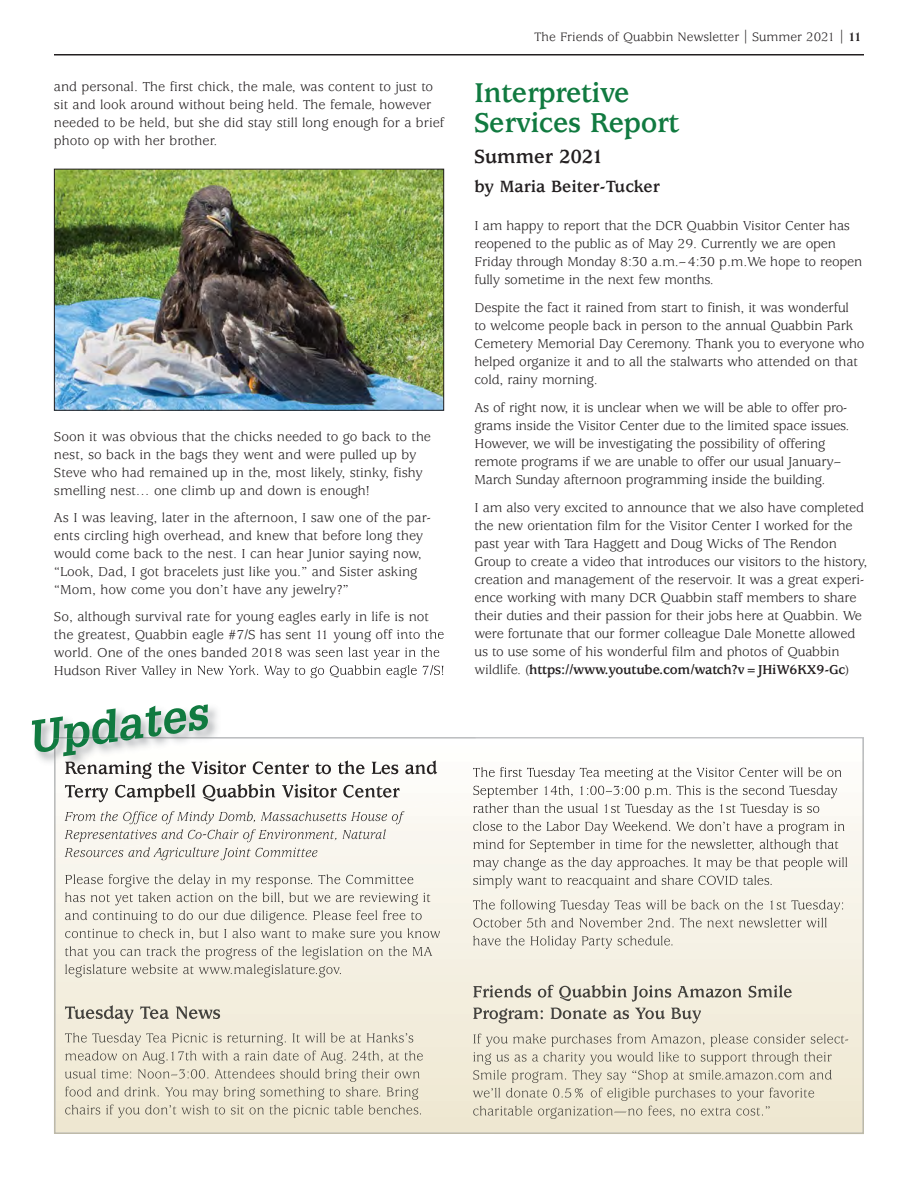
<style>
.page{position:relative;width:918px;height:1188px;background:#fff}
.page>*{position:absolute;margin:0;border:0;box-sizing:border-box;transform-origin:0 0}
.t1{font:italic 700 45px "Glypha";color:#117a40}
.t2{font:700 30px/30px "Usherwood";letter-spacing:-.01em;color:#117a40}
.t3{font:700 21px "Usherwood";letter-spacing:-.015em;color:#231f20}
.t4{font:700 18px "Usherwood";color:#231f20}
.t5{font:14.25px/18px "Usherwood";letter-spacing:-.01em;color:#231f20}
.t6{font:13.5px "Usherwood";color:#231f20}
.s1{font-weight:700}
</style>
<div class="page">
<hr style="left:54px;top:54px;width:810px;height:2px;background:#231f20">
<img style="left:56px;top:171px;width:386px;height:238px">
<div style="left:54px;top:169px;width:390px;height:242px;border:1px solid #231f20"></div>
<img style="left:34px;top:631px;width:410px;height:131px">
<img style="left:100px;top:665px;width:17px;height:10px">
<img style="left:54px;top:738px;width:810px;height:396px">
<img style="left:65px;top:874px;width:58px;height:10px">
<img style="left:65px;top:892px;width:63px;height:13px">
<img style="left:65px;top:910px;width:65px;height:10px">
<img style="left:65px;top:929px;width:69px;height:9px">
<img style="left:65px;top:946px;width:68px;height:13px">
<img style="left:65px;top:964px;width:48px;height:13px">
<img style="left:65px;top:1005px;width:93px;height:19px">
<img style="left:65px;top:1033px;width:69px;height:10px">
<img style="left:65px;top:1051px;width:71px;height:10px">
<img style="left:65px;top:1069px;width:56px;height:10px">
<svg style="left:171px;top:1074px;width:7px;height:2px"></svg>
<img style="left:179px;top:1069px;width:74px;height:10px">
<img style="left:65px;top:1087px;width:69px;height:10px">
<img style="left:65px;top:1105px;width:49px;height:10px">
<img style="left:484px;top:767px;width:56px;height:10px">
<img style="left:484px;top:785px;width:49px;height:13px">
<img style="left:613px;top:785px;width:82px;height:13px">
<img style="left:484px;top:803px;width:47px;height:10px">
<img style="left:484px;top:821px;width:68px;height:10px">
<img style="left:484px;top:839px;width:52px;height:10px">
<img style="left:473px;top:857px;width:57px;height:13px">
<img style="left:473px;top:875px;width:61px;height:13px">
<img style="left:473px;top:900px;width:67px;height:10px">
<img style="left:473px;top:918px;width:73px;height:10px">
<img style="left:473px;top:936px;width:66px;height:10px">
<img style="left:473px;top:985px;width:81px;height:13px">
<img style="left:473px;top:1008px;width:70px;height:15px">
<img style="left:473px;top:1034px;width:65px;height:13px">
<img style="left:473px;top:1052px;width:54px;height:13px">
<img style="left:473px;top:1070px;width:66px;height:13px">
<img style="left:473px;top:1088px;width:63px;height:10px">
<img style="left:473px;top:1106px;width:49px;height:10px">
<img style="left:54px;top:738px;width:422px;height:119px">
<img style="left:65px;top:761px;width:85px;height:13px">
<img style="left:65px;top:785px;width:92px;height:17px">
<img style="left:64px;top:811px;width:73px;height:10px">
<img style="left:64px;top:830px;width:54px;height:12px">
<img style="left:64px;top:848px;width:60px;height:8px">
<svg style="left:473px;top:768px;width:9px;height:10px"></svg>
<svg style="left:473px;top:785px;width:11px;height:13px"></svg>
<img style="left:54px;top:738px;width:87px;height:18px">
<p class="t5" style="left:54px;top:79px;width:392px">and personal. The first chick, the male, was content to just to sit and look around without being held. The female, however needed to be held, but she did stay still long enough for a brief photo op with her brother.</p>
<p class="t5" style="left:54px;top:429px;width:379px">Soon it was obvious that the chicks needed to go back to the nest, so back in the bags they went and were pulled up by Steve who had remained up in the, most likely, stinky, fishy smelling nest… one climb up and down is enough!</p>
<p class="t5" style="left:54px;top:510px;width:378px">As I was leaving, later in the afternoon, I saw one of the par&shy;ents circling high overhead, and knew that before long they would come back to the nest. I can hear Junior saying now, “Look, Dad, I got bracelets just like you.” and Sister asking “Mom, how come you don’t have any jewelry?”</p>
<p class="t5" style="left:54px;top:609px;width:392px">So, although survival rate for young eagles early in life is not the greatest, Quabbin eagle #7/S has sent 11 young off into the world. One of the ones banded 2018 was seen last year in the</p>
<h1 class="t1" style="left:26px;top:721px;width:182px;rotate:-8deg">Updates</h1>
<p class="t6" style="left:534px;top:32px;width:329px">The Friends of Quabbin Newsletter | Summer 2021 | <span class="s1">11</span></p>
<h2 class="t2" style="left:475px;top:80px;width:206px">Interpretive<br>Services Report</h2>
<h3 class="t3" style="left:475px;top:149px;width:130px">Summer 2021</h3>
<p class="t4" style="left:475px;top:180px;width:187px">by Maria Beiter-Tucker</p>
<p class="t5" style="left:475px;top:218px;width:389px">I am happy to report that the DCR Quabbin Visitor Center has reopened to the public as of May 29. Currently we are open Friday through Monday 8:30 a.m.–4:30 p.m.We hope to reopen fully sometime in the next few months.</p>
<p class="t5" style="left:475px;top:300px;width:392px">Despite the fact it rained from start to finish, it was wonderful<br>to welcome people back in person to the annual Quabbin Park Cemetery Memorial Day Ceremony. Thank you to everyone who helped organize it and to all the stalwarts who attended on that cold, rainy morning.</p>
<p class="t5" style="left:475px;top:400px;width:376px">As of right now, it is unclear when we will be able to offer pro&shy;grams inside the Visitor Center due to the limited space issues.<br>However, we will be investigating the possibility of offering remote programs if we are unable to offer our usual January– March Sunday afternoon programming inside the building.</p>
<p class="t5" style="left:475px;top:500px;width:394px">I am also very excited to announce that we also have completed the new orientation film for the Visitor Center I worked for the past year with Tara Haggett and Doug Wicks of The Rendon Group to create a video that introduces our visitors to the history, creation and management of the reservoir. It was a great experi&shy;ence working with many DCR Quabbin staff members to share their duties and their passion for their jobs here at Quabbin. We were fortunate that our former colleague Dale Monette allowed us to use some of his wonderful film and photos of Quabbin wildlife. (<span class="s1">https://www.youtube.com/watch?v=JHiW6KX9-Gc</span>)</p>
</div>
